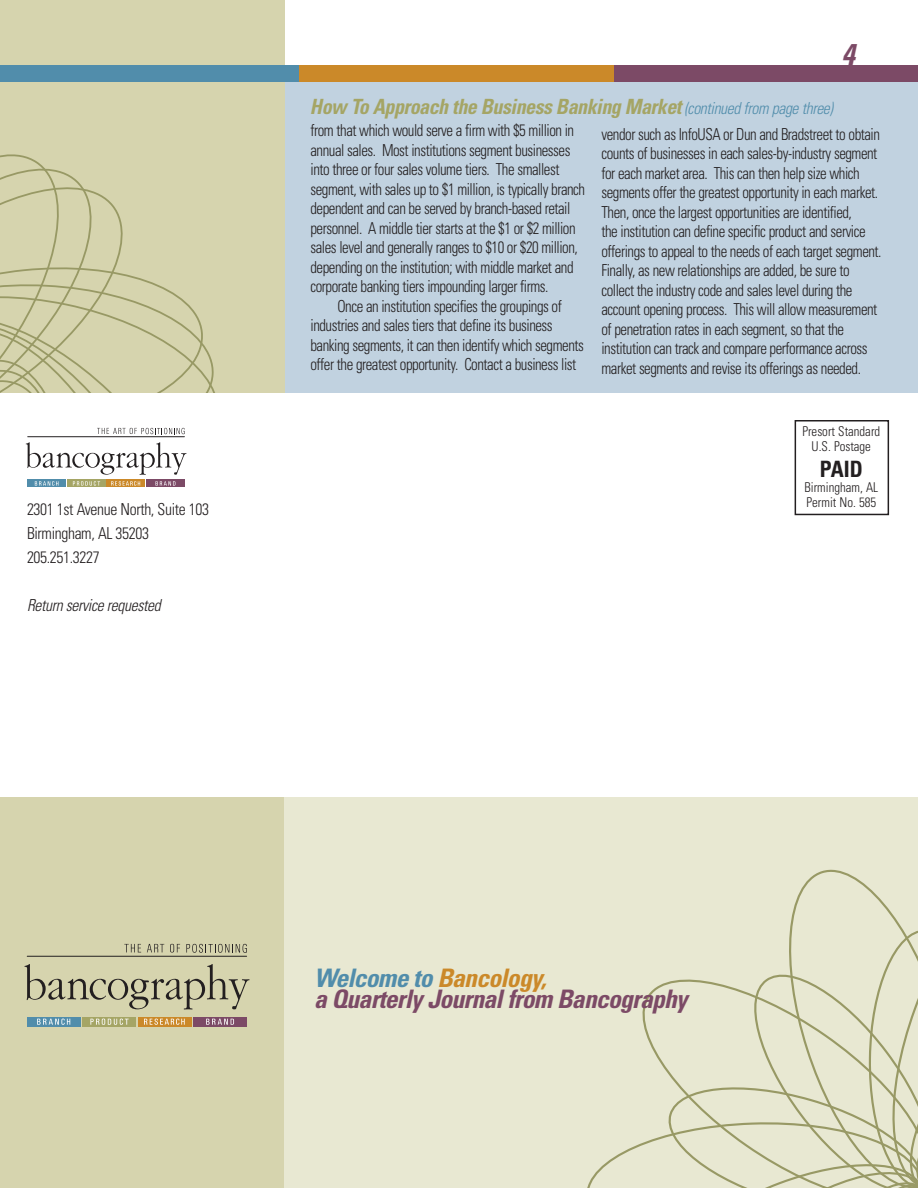
<style>
.page{position:relative;width:918px;height:1188px;background:#fff}
.page>*{position:absolute;margin:0;border:0;box-sizing:border-box;transform-origin:0 0}
.t1{font:italic 700 condensed 30px "Univers";color:#7c4a66}
.t2{font:italic 700 condensed 25.5px/21px "Univers";letter-spacing:-.025em;color:#7c4a66}
.t3{font:700 condensed 22.5px "Univers";color:#231f20;scale:.95 1}
.t4{font:italic 700 condensed 21px "Univers";letter-spacing:-.02em;color:#a5a565;scale:.95 1}
.t5{font:300 condensed 16.5px/19.5px "Univers";letter-spacing:-.03em;color:#231f20;scale:.9 1}
.t6{font:300 condensed 16.5px/24px "Univers";letter-spacing:-.03em;color:#231f20;scale:.95 1}
.t7{font:italic 300 condensed 16.5px "Univers";letter-spacing:-.02em;color:#231f20;scale:.95 1}
.t8{font:300 condensed 13.5px/15px "Univers";color:#231f20;text-align:center;scale:.95 1}
.s1{font-weight:300;font-size:16.5px;color:#518dab}
.s2{color:#518dab}
.s3{color:#cb8929}
</style>
<div class="page">
<div style="left:0;top:78px;width:918px;height:330px;background:#c1d2e0"></div>
<div style="left:0;top:556px;width:918px;height:632px;background:#e8e8d2"></div>
<div style="left:0;top:0;width:284px;height:412px;background:#d6d4ae"></div>
<div style="left:0;top:773px;width:284px;height:415px;background:#d6d4ae"></div>
<svg style="left:24px;top:964px;width:226px;height:45px"></svg>
<div style="left:193px;top:1017px;width:54px;height:10px;background:#7c4a66"></div>
<div style="left:138px;top:1017px;width:53px;height:10px;background:#cb8929"></div>
<div style="left:83px;top:1017px;width:53px;height:10px;background:#a5a565"></div>
<div style="left:27px;top:1017px;width:54px;height:10px;background:#518dab"></div>
<svg style="left:206px;top:1019px;width:28px;height:6px"></svg>
<svg style="left:144px;top:1019px;width:41px;height:6px"></svg>
<svg style="left:90px;top:1019px;width:39px;height:6px"></svg>
<svg style="left:37px;top:1019px;width:33px;height:6px"></svg>
<svg style="left:124px;top:944px;width:17px;height:8px"></svg>
<svg style="left:147px;top:944px;width:17px;height:8px"></svg>
<svg style="left:170px;top:944px;width:10px;height:9px"></svg>
<hr style="left:27px;top:956px;width:220px;height:1px;background:#231f20">
<svg style="left:186px;top:944px;width:61px;height:9px"></svg>
<div style="left:0;top:65px;width:918px;height:17px;background:#518dab"></div>
<div style="left:299px;top:65px;width:619px;height:17px;background:#cb8929"></div>
<div style="left:614px;top:65px;width:304px;height:17px;background:#7c4a66"></div>
<svg style="left:587px;top:869px;width:330px;height:319px"></svg>
<svg style="left:0;top:154px;width:215px;height:239px"></svg>
<hr style="left:917px;top:0;width:1px;height:1188px;background:#d6d4ae">
<svg style="left:917px;top:200px;width:1px;height:16px"></svg>
<div style="left:0;top:393px;width:918px;height:403px;background:#fff"></div>
<svg style="left:26px;top:442px;width:161px;height:33px"></svg>
<div style="left:146px;top:480px;width:38px;height:7px;background:#7c4a66"></div>
<div style="left:107px;top:480px;width:38px;height:7px;background:#cb8929"></div>
<div style="left:67px;top:480px;width:38px;height:7px;background:#a5a565"></div>
<svg style="left:28px;top:480px;width:38px;height:7px"></svg>
<svg style="left:156px;top:481px;width:19px;height:5px"></svg>
<svg style="left:111px;top:481px;width:29px;height:5px"></svg>
<svg style="left:73px;top:481px;width:27px;height:5px"></svg>
<svg style="left:35px;top:481px;width:23px;height:5px"></svg>
<hr style="left:28px;top:436px;width:156px;height:1px;background:#231f20">
<svg style="left:97px;top:428px;width:88px;height:6px"></svg>
<div style="left:795px;top:420px;width:94px;height:95px;border:2px solid #231f20"></div>
<p class="t6" style="left:27px;top:499px;width:193px">2301 1st Avenue North, Suite 103<br>Birmingham, AL 35203<br>205.251.3227</p>
<p class="t7" style="left:27px;top:599px;width:142px">Return service requested</p>
<h1 class="t1" style="left:841px;top:43px;width:15px">4</h1>
<p class="t4" style="left:310px;top:99px;width:552px">How To Approach the Business Banking Market <span class="s1">(continued from page three)</span></p>
<p class="t5" style="left:311px;top:122px;width:307px">from that which would serve a firm with $5 million in annual sales. Most institutions segment businesses into three or four sales volume tiers. The smallest segment, with sales up to $1 million, is typically branch dependent and can be served by branch-based retail personnel. A middle tier starts at the $1 or $2 million sales level and generally ranges to $10 or $20 million, depending on the institution; with middle market and corporate banking tiers impounding larger firms.</p>
<p class="t5" style="left:311px;top:298px;width:305px;text-indent:27px">Once an institution specifies the groupings of industries and sales tiers that define its business banking segments, it can then identify which segments offer the greatest opportunity. Contact a business list</p>
<p class="t5" style="left:601px;top:126px;width:313px">vendor such as InfoUSA or Dun and Bradstreet to obtain counts of businesses in each sales-by-industry segment for each market area. This can then help size which segments offer the greatest opportunity in each market.<br>Then, once the largest opportunities are identified,<br>the institution can define specific product and service offerings to appeal to the needs of each target segment.<br>Finally, as new relationships are added, be sure to collect the industry code and sales level during the account opening process. This will allow measurement of penetration rates in each segment, so that the institution can track and compare performance across market segments and revise its offerings as needed.</p>
<p class="t8" style="left:802px;top:425px;width:83px">Presort Standard<br>U.S. Postage</p>
<h3 class="t3" style="left:820px;top:460px;width:47px">PAID</h3>
<p class="t8" style="left:805px;top:480px;width:79px;text-align:left">Birmingham, AL<br>Permit No. 585</p>
<h2 class="t2" style="left:314px;top:969px;width:375px"><span class="s2">Welcome to</span> <span class="s3">Bancology,<br></span>a Quarterly Journal from Bancography</h2>
</div>
